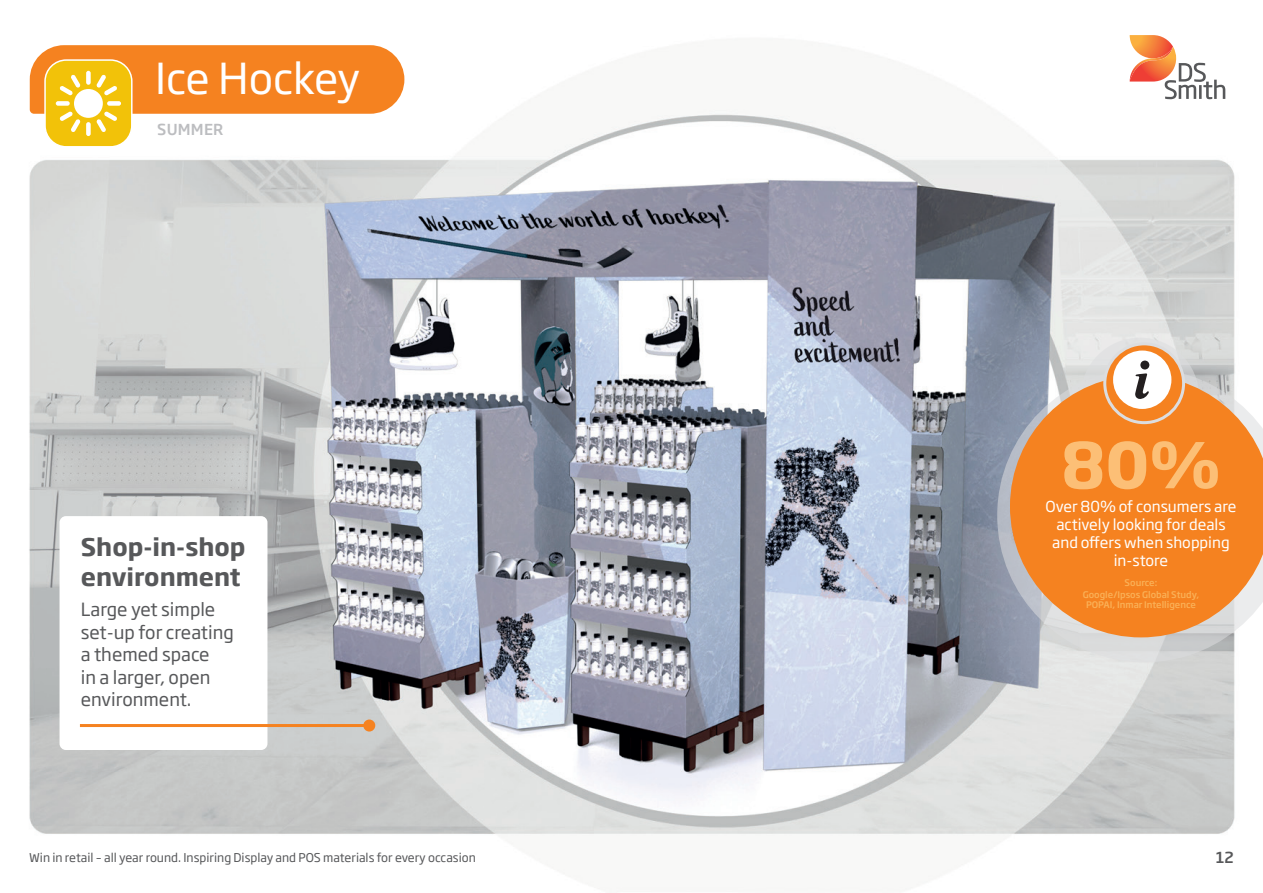
<style>
.page{position:relative;width:1263px;height:893px;background:#fff}
.page>*{position:absolute;margin:0;border:0;box-sizing:border-box;transform-origin:0 0}
.t1{font:700 62.1px "Soho Gothic Pro";color:#fcbf76}
.t2{font:42.15px "Soho Gothic Pro";color:#fff}
.t3{font:700 24px/30px "Soho Gothic Pro";color:#57585a}
.t4{font:18px/22.5px "Soho Gothic Pro";color:#57585a}
.t5{font:15px/18px "Soho Gothic Pro";color:#fff;text-align:center}
.t6{font:500 15px "Soho Gothic Pro";letter-spacing:.015em;color:#bcbdc0}
.t7{font:500 15px "Soho Gothic Pro";color:#57585a}
.t8{font:12px "Soho Gothic Pro";color:#57585a}
.t9{font:500 9px/11.9px "Soho Gothic Pro";color:#fab056;text-align:center}
</style>
<div class="page">
<img style="left:29px;top:35px;width:1206px;height:857px">
<div style="left:60px;top:516px;width:207px;height:234px;background:#fff;border-radius:6px"></div>
<hr style="left:80px;top:724px;width:289px;height:3px;background:#f58220">
<div style="left:363px;top:719px;width:12px;height:12px;background:#f58220;border-radius:50%"></div>
<div style="left:45px;top:60px;width:87px;height:87px;background:#f2c209;border-radius:21px"></div>
<div style="left:44px;top:59px;width:89px;height:89px;border:2px solid #fff;border-radius:21px"></div>
<div style="left:86px;top:122px;width:5px;height:14px;background:#fff;border-radius:2px"></div>
<svg style="left:30px;top:45px;width:374px;height:87px"></svg>
<div style="left:74px;top:89px;width:29px;height:29px;background:#fff;border-radius:50%"></div>
<div style="left:1080px;top:338px;width:119px;height:118px;background:#dcdddf;border-radius:50%"></div>
<svg style="left:997px;top:368px;width:238px;height:294px;background:#b6bac2"></svg>
<svg style="left:1010px;top:375px;width:253px;height:262px;background:#eb9144"></svg>
<svg style="left:1105px;top:344px;width:78px;height:79px;background:#f28e38"></svg>
<div style="left:1103px;top:342px;width:82px;height:82px;border:3px solid #dcdddf;border-radius:50%"></div>
<div style="left:1113px;top:351px;width:58px;height:58px;background:#fff;border-radius:50%"></div>
<div style="left:1140px;top:361px;width:9px;height:9px;background:#231f20;border-radius:50%"></div>
<svg style="left:1135px;top:373px;width:14px;height:26px"></svg>
<svg style="left:1130px;top:35px;width:95px;height:64px"></svg>
<h2 class="t2" style="left:155px;top:46px;width:207px">Ice Hockey</h2>
<p class="t6" style="left:157px;top:118px;width:68px">SUMMER</p>
<h3 class="t3" style="left:81px;top:531px;width:166px">Shop-in-shop environment</h3>
<p class="t4" style="left:81px;top:597px;width:155px">Large yet simple set-up for creating a themed space<br>in a larger, open environment.</p>
<h1 class="t1" style="left:1061px;top:416px;width:161px">80%</h1>
<p class="t5" style="left:1052px;top:515px;width:179px">actively looking for deals and offers when shopping in-store</p>
<p class="t9" style="left:1083px;top:576px;width:118px">Source:<br>Google/Ipsos Global Study,</p>
<p class="t9" style="left:1086px;top:598px;width:111px">POPAI, Inmar Intelligence</p>
<p class="t5" style="left:1045px;top:497px;width:192px">Over 80% of consumers are</p>
<p class="t8" style="left:29px;top:848px;width:448px">Win in retail – all year round. Inspiring Display and POS materials for every occasion</p>
<p class="t7" style="left:1216px;top:846px;width:20px">12</p>
</div>
